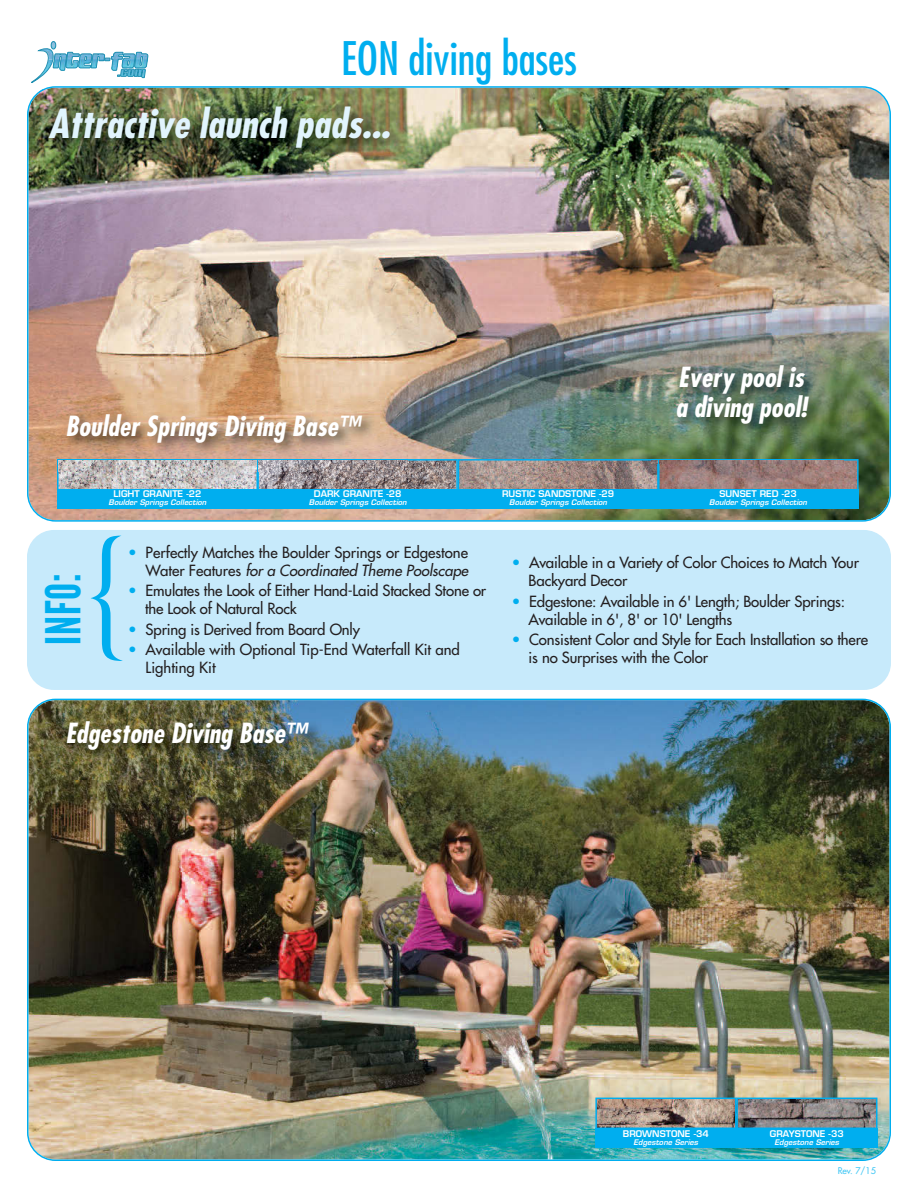
<style>
.page{position:relative;width:918px;height:1188px;background:#fff}
.page>*{position:absolute;margin:0;border:0;box-sizing:border-box;transform-origin:0 0}
.t1{font:300 135px "Helvetica";color:#00aeef}
.t2{font:48px "League Gothic";color:#00aeef}
.t3{font:condensed 45px "Futura";color:#00aeef}
.t4{font:italic 700 condensed 39px "Futura";color:#e1f4fd}
.t5{font:italic 700 condensed 27px/30px "Futura";letter-spacing:.005em;color:#fff}
.t6{font:15px/18px "Futura";letter-spacing:-.01em;color:#231f20}
.t7{font:600 9px "Eurostile";color:#fff}
.t8{font:9px "Futura";color:#44c8f5}
.t9{font:italic 600 7.5px "Eurostile";letter-spacing:.005em;color:#fff}
.s1{color:#00aeef}
.s2{font-style:italic}
</style>
<div class="page">
<div style="left:27px;top:530px;width:864px;height:160px;background:#c7eafb;border-radius:27px"></div>
<img style="left:27px;top:86px;width:864px;height:436px">
<img style="left:27px;top:699px;width:864px;height:462px">
<img style="left:39px;top:89px;width:469px;height:152px">
<div style="left:51px;top:41px;width:5px;height:8px;border:1px solid #2090b2;border-radius:50%"></div>
<svg style="left:32px;top:42px;width:116px;height:41px"></svg>
<img style="left:598px;top:1101px;width:136px;height:25px">
<div style="left:595px;top:1098px;width:142px;height:31px;border:2px solid #00aeef"></div>
<div style="left:595px;top:1128px;width:283px;height:19px;background:#00aeef"></div>
<img style="left:739px;top:1101px;width:136px;height:25px">
<div style="left:736px;top:1098px;width:142px;height:31px;border:2px solid #00aeef"></div>
<img style="left:60px;top:472px;width:195px;height:16px">
<div style="left:57px;top:459px;width:201px;height:32px;border:2px solid #00aeef"></div>
<div style="left:57px;top:490px;width:200px;height:19px;background:#00aeef"></div>
<img style="left:260px;top:462px;width:195px;height:26px">
<div style="left:257px;top:459px;width:201px;height:32px;border:2px solid #00aeef"></div>
<div style="left:257px;top:490px;width:201px;height:19px;background:#00aeef"></div>
<img style="left:461px;top:462px;width:195px;height:26px">
<div style="left:458px;top:459px;width:201px;height:32px;border:2px solid #00aeef"></div>
<div style="left:458px;top:490px;width:200px;height:19px;background:#00aeef"></div>
<img style="left:661px;top:462px;width:195px;height:26px">
<div style="left:658px;top:459px;width:201px;height:32px;border:2px solid #00aeef"></div>
<div style="left:658px;top:490px;width:201px;height:19px;background:#00aeef"></div>
<img style="left:652px;top:351px;width:192px;height:108px">
<svg style="left:652px;top:459px;width:6px;height:5px"></svg>
<img style="left:658px;top:459px;width:186px;height:5px">
<img style="left:660px;top:461px;width:184px;height:3px">
<img style="left:57px;top:400px;width:351px;height:59px">
<img style="left:57px;top:459px;width:200px;height:13px">
<img style="left:59px;top:461px;width:198px;height:11px">
<svg style="left:257px;top:459px;width:2px;height:13px"></svg>
<img style="left:259px;top:459px;width:149px;height:13px">
<img style="left:57px;top:707px;width:351px;height:72px">
<h3 class="t3" style="left:341px;top:38px;width:237px">EON diving bases</h3>
<h3 class="t4" style="left:48px;top:107px;width:344px">Attractive launch pads...</h3>
<h3 class="t5" style="left:65px;top:413px;width:296px">Boulder Springs Diving Base™</h3>
<h3 class="t5" style="left:675px;top:364px;width:133px">Every pool is a diving pool!</h3>
<p class="t7" style="left:114px;top:490px;width:89px">LIGHT GRANITE -22</p>
<p class="t9" style="left:109px;top:500px;width:99px">Boulder Springs Collection</p>
<p class="t7" style="left:314px;top:490px;width:89px">DARK GRANITE -28</p>
<p class="t9" style="left:309px;top:500px;width:99px">Boulder Springs Collection</p>
<h2 class="t2" style="left:28px;top:645px;width:72px;rotate:-90deg">INFO:</h2>
<h1 class="t1" style="left:85px;top:479px;width:46px">{</h1>
<p class="t6" style="left:128px;top:545px;width:341px;text-align:right"><span class="s1">•</span> Perfectly Matches the Boulder Springs or Edgestone<br>Water Features <span class="s2">for a Coordinated Theme Poolscape</span></p>
<p class="t6" style="left:145px;top:583px;width:343px;text-indent:-17px"><span class="s1">•</span> Emulates the Look of Either Hand-Laid Stacked Stone or the Look of Natural Rock</p>
<p class="t6" style="left:128px;top:621px;width:233px"><span class="s1">•</span> Spring is Derived from Board Only</p>
<p class="t6" style="left:146px;top:641px;width:316px;text-indent:-17px"><span class="s1">•</span> Available with Optional Tip-End Waterfall Kit and<br>Lighting Kit</p>
<p class="t7" style="left:502px;top:490px;width:114px">RUSTIC SANDSTONE -29</p>
<p class="t9" style="left:509px;top:500px;width:99px">Boulder Springs Collection</p>
<p class="t7" style="left:719px;top:490px;width:79px">SUNSET RED -23</p>
<p class="t9" style="left:709px;top:500px;width:99px">Boulder Springs Collection</p>
<p class="t6" style="left:529px;top:555px;width:332px;text-indent:-17px"><span class="s1">•</span> Available in a Variety of Color Choices to Match Your<br>Backyard Decor</p>
<p class="t6" style="left:529px;top:593px;width:318px;text-indent:-17px"><span class="s1">•</span> Edgestone: Available in 6' Length; Boulder Springs:<br>Available in 6', 8' or 10' Lengths</p>
<p class="t6" style="left:529px;top:631px;width:341px;text-indent:-17px"><span class="s1">•</span> Consistent Color and Style for Each Installation so there is no Surprises with the Color</p>
<h3 class="t5" style="left:65px;top:720px;width:243px">Edgestone Diving Base™</h3>
<p class="t7" style="left:623px;top:1130px;width:87px">BROWNSTONE -34</p>
<p class="t9" style="left:634px;top:1139px;width:66px">Edgestone Series</p>
<p class="t7" style="left:770px;top:1130px;width:75px">GRAYSTONE -33</p>
<p class="t9" style="left:775px;top:1139px;width:66px">Edgestone Series</p>
<p class="t8" style="left:838px;top:1166px;width:40px">Rev. 7/15</p>
</div>
